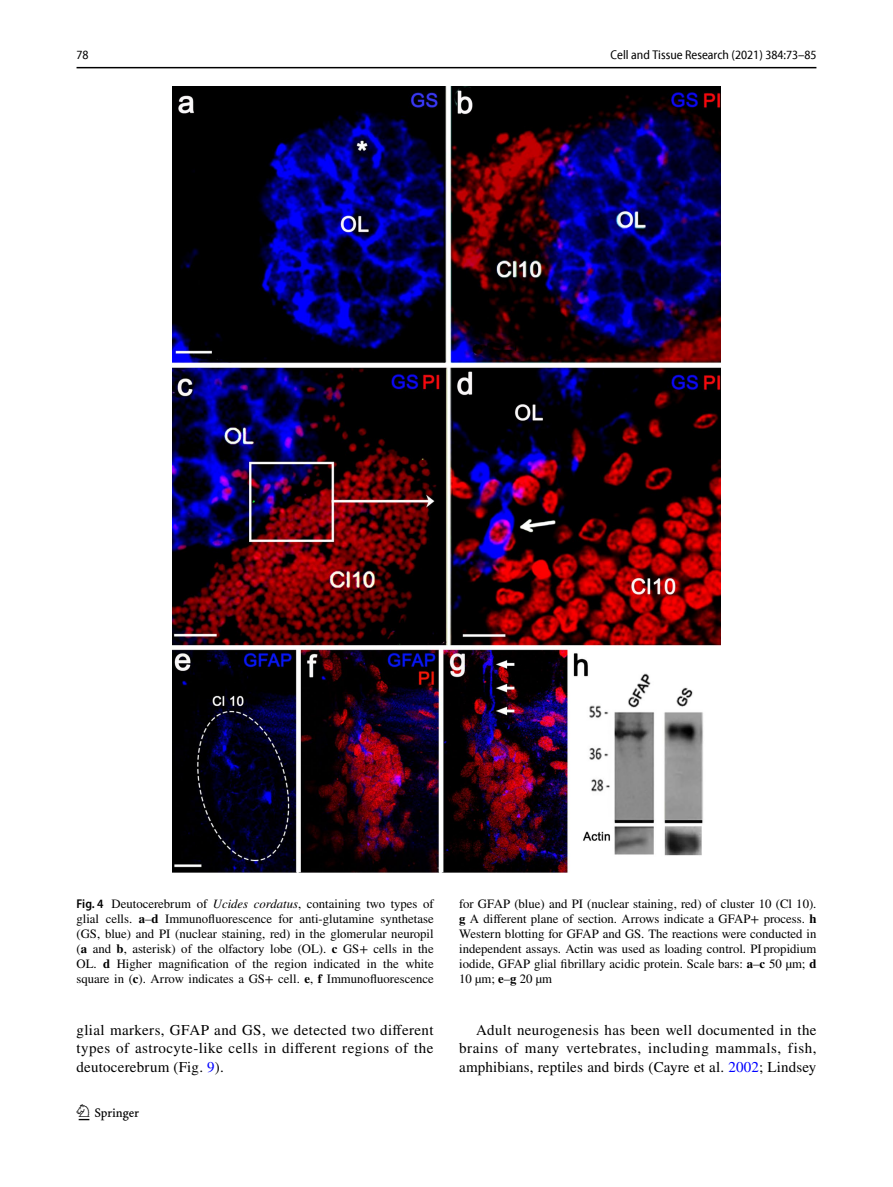
<style>
.page{position:relative;width:893px;height:1187px;background:#fff}
.page>*{position:absolute;margin:0;border:0;box-sizing:border-box;transform-origin:0 0}
.t1{font:22.5px "Springnew Regular 2";color:#000}
.t2{font:15px/18.8px "STIX";letter-spacing:.015em;color:#000;text-align:justify}
.t3{font:12.75px/15px "STIX";color:#000;text-align:justify}
.t4{font:semi-condensed 12.75px "Myriad Pro Unic";color:#000}
.s1{font-family:"Myriad Pro";font-weight:600;font-stretch:semi-condensed}
.s2{font-style:italic}
.s3{font-weight:700}
.s4{color:#00f}
</style>
<div class="page">
<hr style="left:77px;top:67px;width:739px;height:1px;background:#000">
<img style="left:172px;top:87px;width:549px;height:785px">
<p class="t4" style="left:77px;top:50px;width:14px">78</p>
<p class="t4" style="left:611px;top:50px;width:208px">Cell and Tissue Research (2021) 384:73–85</p>
<p class="t3" style="left:77px;top:896px;width:359px"><span class="s1">Fig. 4</span> Deutocerebrum of <span class="s2">Ucides cordatus</span>, containing two types of glial cells. <span class="s3">a</span>–<span class="s3">d</span> Immunofluorescence for anti-glutamine synthetase (GS, blue) and PI (nuclear staining, red) in the glomerular neuropil (<span class="s3">a</span> and <span class="s3">b</span>, asterisk) of the olfactory lobe (OL). <span class="s3">c</span> GS+ cells in the OL. <span class="s3">d</span> Higher magnification of the region indicated in the white square in (<span class="s3">c</span>). Arrow indicates a GS+ cell. <span class="s3">e</span>, <span class="s3">f</span> Immunofluorescence</p>
<p class="t3" style="left:459px;top:896px;width:359px">for GFAP (blue) and PI (nuclear staining, red) of cluster 10 (Cl 10). <span class="s3">g</span> A different plane of section. Arrows indicate a GFAP+ process. <span class="s3">h </span>Western blotting for GFAP and GS. The reactions were conducted in independent assays. Actin was used as loading control. PIpropidium iodide, GFAP glial fibrillary acidic protein. Scale bars: <span class="s3">a</span>–<span class="s3">c</span> 50 µm; <span class="s3">d </span>10 µm; <span class="s3">e</span>–<span class="s3">g</span> 20 µm</p>
<p class="t2" style="left:77px;top:1021px;width:359px">glial markers, GFAP and GS, we detected two different types of astrocyte-like cells in different regions of the deutocerebrum (Fig. <span class="s4">9</span>).</p>
<p class="t2" style="left:459px;top:1021px;width:359px;text-indent:17px">Adult neurogenesis has been well documented in the brains of many vertebrates, including mammals, fish, amphibians, reptiles and birds (Cayre et al. <span class="s4">2002</span>; Lindsey</p>
<h1 class="t1" style="left:79px;top:1104px;width:62px">1 3</h1>
</div>
